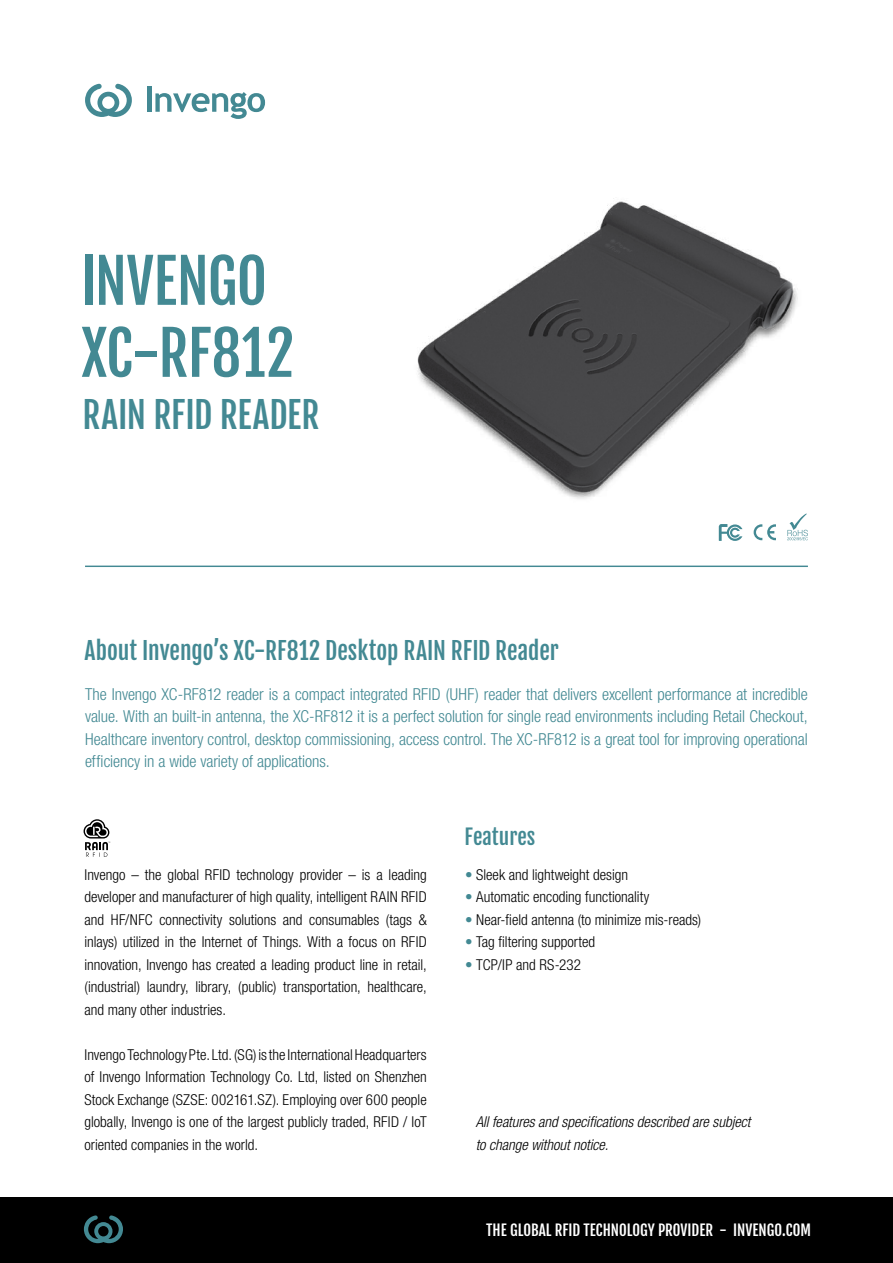
<style>
.page{position:relative;width:893px;height:1263px;background:#fff}
.page>*{position:absolute;margin:0;border:0;box-sizing:border-box;transform-origin:0 0}
.t1{font:60px/72px "Fjalla One";letter-spacing:-.005em;color:#438993}
.t2{font:36px "Fjalla One";color:#438993}
.t3{font:24px "Fjalla One";color:#438993}
.t4{font:21px "Fjalla One";color:#438993}
.t5{font:300 condensed 16.5px/22.5px "Helvetica Neue LT Com";letter-spacing:-.005em;color:#438993;text-align:justify}
.t6{font:300 condensed 15px/22.5px "Helvetica Neue LT Com";color:#000;text-align:justify}
.t7{font:italic 300 condensed 15px/22.5px "Helvetica Neue LT Com";color:#000}
.t8{font:15px "Fjalla One";color:#fff}
.s1{color:#438993}
</style>
<div class="page">
<div style="left:0;top:1197px;width:893px;height:66px;background:#000"></div>
<svg style="left:84px;top:1215px;width:39px;height:28px"></svg>
<hr style="left:147px;top:87px;width:4px;height:25px;background:#438993">
<svg style="left:155px;top:92px;width:110px;height:27px"></svg>
<svg style="left:85px;top:84px;width:47px;height:33px"></svg>
<svg style="left:84px;top:819px;width:26px;height:38px"></svg>
<hr style="left:85px;top:566px;width:723px;height:1px;background:#438993">
<svg style="left:719px;top:524px;width:23px;height:17px"></svg>
<svg style="left:787px;top:518px;width:21px;height:22px"></svg>
<svg style="left:754px;top:524px;width:22px;height:16px"></svg>
<img style="left:417px;top:198px;width:390px;height:320px">
<h1 class="t1" style="left:81px;top:245px;width:215px">INVENGO<br>XC-RF812</h1>
<h2 class="t2" style="left:83px;top:393px;width:238px">RAIN RFID READER</h2>
<h3 class="t3" style="left:85px;top:635px;width:476px">About Invengo’s XC-RF812 Desktop RAIN RFID Reader</h3>
<p class="t5" style="left:85px;top:682px;width:724px">The Invengo XC-RF812 reader is a compact integrated RFID (UHF) reader that delivers excellent performance at incredible value. With an built-in antenna, the XC-RF812 it is a perfect solution for single read environments including Retail Checkout, Healthcare inventory control, desktop commissioning, access control. The XC-RF812 is a great tool for improving operational efficiency in a wide variety of applications.</p>
<p class="t6" style="left:84px;top:863px;width:344px">Invengo – the global RFID technology provider – is a leading developer and manufacturer of high quality, intelligent RAIN RFID and HF/NFC connectivity solutions and consumables (tags &amp; inlays) utilized in the Internet of Things. With a focus on RFID innovation, Invengo has created a leading product line in retail, (industrial) laundry, library, (public) transportation, healthcare, and many other industries.</p>
<p class="t6" style="left:84px;top:1043px;width:344px">Invengo Technology Pte. Ltd. (SG) is the International Headquarters of Invengo Information Technology Co. Ltd, listed on Shenzhen Stock Exchange (SZSE: 002161.SZ). Employing over 600 people globally, Invengo is one of the largest publicly traded, RFID / IoT oriented companies in the world.</p>
<h3 class="t4" style="left:465px;top:824px;width:72px">Features</h3>
<p class="t6" style="left:465px;top:863px;width:164px"><span class="s1">•</span> Sleek and lightweight design</p>
<p class="t6" style="left:465px;top:885px;width:186px"><span class="s1">•</span> Automatic encoding functionality</p>
<p class="t6" style="left:465px;top:908px;width:238px"><span class="s1">•</span> Near-field antenna (to minimize mis-reads)</p>
<p class="t6" style="left:465px;top:930px;width:132px"><span class="s1">•</span> Tag filtering supported</p>
<p class="t6" style="left:465px;top:953px;width:118px"><span class="s1">•</span> TCP/IP and RS-232</p>
<p class="t7" style="left:476px;top:1110px;width:276px">All features and specifications described are subject to change without notice.</p>
<p class="t8" style="left:486px;top:1221px;width:326px">THE GLOBAL RFID TECHNOLOGY PROVIDER - INVENGO.COM</p>
</div>
